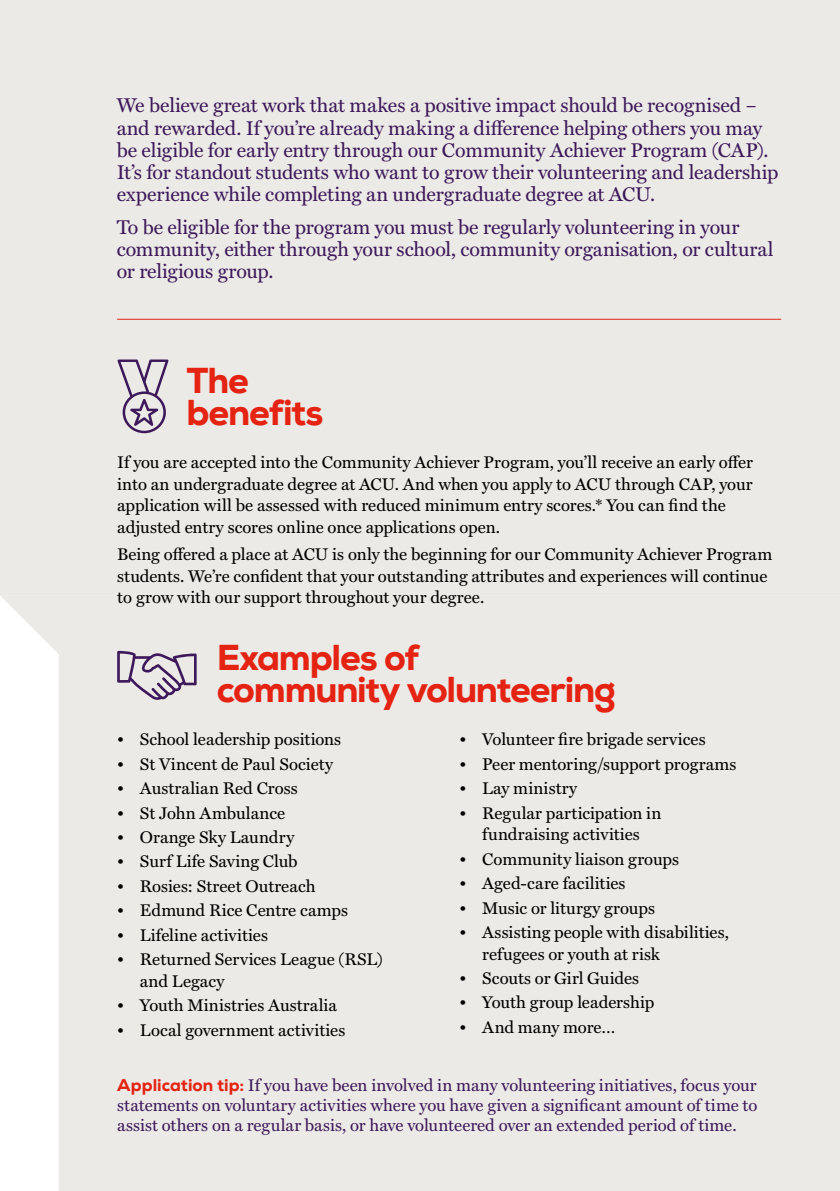
<style>
.page{position:relative;width:840px;height:1191px;background:#fff}
.page>*{position:absolute;margin:0;border:0;box-sizing:border-box;transform-origin:0 0}
._06_Main_URL_purple{font:800 36px/32px "Nexa";letter-spacing:-.035em;color:#e42313}
._03_Body_Copy_lead_i{font:20px/22px "Miller Text";letter-spacing:-.005em;color:#3d195b}
._08_Body{font:17px/21.6px "Miller Text";letter-spacing:.005em;color:#000}
._09_Body_Italics{font:17px/20.4px "Miller Text";letter-spacing:-.005em;color:#3d195b;text-align:justify}
.s1{font-family:"Nexa";font-weight:800;color:#e42313}
</style>
<div class="page">
<div style="left:0;top:0;width:839px;height:595px;background:#eceae6"></div>
<div style="left:0;top:595px;width:839px;height:596px;background:#eceae6"></div>
<hr style="left:117px;top:319px;width:663px;height:1px;background:#e42313">
<svg style="left:117px;top:651px;width:79px;height:49px;background:#bfb4c2"></svg>
<svg style="left:117px;top:359px;width:51px;height:74px;background:#bfb5c2"></svg>
<p class="_03_Body_Copy_lead_i" style="left:117px;top:93px;width:662px">We believe great work that makes a positive impact should be recognised – and rewarded. If you’re already making a difference helping others you may be eligible for early entry through our Community Achiever Program (CAP).<br>It’s for standout students who want to grow their volunteering and leadership experience while completing an undergraduate degree at ACU.</p>
<p class="_03_Body_Copy_lead_i" style="left:117px;top:215px;width:658px">To be eligible for the program you must be regularly volunteering in your community, either through your school, community organisation, or cultural or religious group.</p>
<p class="_06_Main_URL_purple" style="left:186px;top:364px;width:138px">The benefits</p>
<p class="_08_Body" style="left:117px;top:450px;width:637px">If you are accepted into the Community Achiever Program, you’ll receive an early offer into an undergraduate degree at ACU. And when you apply to ACU through CAP, your application will be assessed with reduced minimum entry scores.* You can find the adjusted entry scores online once applications open.</p>
<p class="_08_Body" style="left:117px;top:542px;width:656px">Being offered a place at ACU is only the beginning for our Community Achiever Program students. We’re confident that your outstanding attributes and experiences will continue to grow with our support throughout your degree.</p>
<p class="_06_Main_URL_purple" style="left:216px;top:641px;width:400px">Examples of<br>community volunteering</p>
<p class="_08_Body" style="left:117px;top:727px;width:225px">• School leadership positions</p>
<p class="_08_Body" style="left:117px;top:752px;width:217px">• St Vincent de Paul Society</p>
<p class="_08_Body" style="left:117px;top:776px;width:182px">• Australian Red Cross</p>
<p class="_08_Body" style="left:117px;top:800px;width:169px">• St John Ambulance</p>
<p class="_08_Body" style="left:117px;top:825px;width:179px">• Orange Sky Laundry</p>
<p class="_08_Body" style="left:117px;top:849px;width:182px">• Surf Life Saving Club</p>
<p class="_08_Body" style="left:117px;top:874px;width:200px">• Rosies: Street Outreach</p>
<p class="_08_Body" style="left:117px;top:898px;width:232px">• Edmund Rice Centre camps</p>
<p class="_08_Body" style="left:117px;top:923px;width:152px">• Lifeline activities</p>
<p class="_08_Body" style="left:140px;top:947px;width:244px;text-indent:-23px">• Returned Services League (RSL) and Legacy</p>
<p class="_08_Body" style="left:117px;top:993px;width:221px">• Youth Ministries Australia</p>
<p class="_08_Body" style="left:117px;top:1018px;width:229px">• Local government activities</p>
<p class="_08_Body" style="left:459px;top:727px;width:247px">• Volunteer fire brigade services</p>
<p class="_08_Body" style="left:459px;top:752px;width:278px">• Peer mentoring/support programs</p>
<p class="_08_Body" style="left:459px;top:776px;width:119px">• Lay ministry</p>
<p class="_08_Body" style="left:459px;top:800px;width:203px;text-align:center">• Regular participation in fundraising activities</p>
<p class="_08_Body" style="left:459px;top:846px;width:221px">• Community liaison groups</p>
<p class="_08_Body" style="left:459px;top:871px;width:167px">• Aged-care facilities</p>
<p class="_08_Body" style="left:459px;top:895px;width:197px">• Music or liturgy groups</p>
<p class="_08_Body" style="left:482px;top:920px;width:248px;text-indent:-23px">• Assisting people with disabilities, refugees or youth at risk</p>
<p class="_08_Body" style="left:459px;top:966px;width:181px">• Scouts or Girl Guides</p>
<p class="_08_Body" style="left:459px;top:990px;width:196px">• Youth group leadership</p>
<p class="_08_Body" style="left:459px;top:1015px;width:157px">• And many more…</p>
<p class="_09_Body_Italics" style="left:117px;top:1073px;width:641px"><span class="s1">Application tip:</span> If you have been involved in many volunteering initiatives, focus your statements on voluntary activities where you have given a significant amount of time to assist others on a regular basis, or have volunteered over an extended period of time.</p>
</div>
